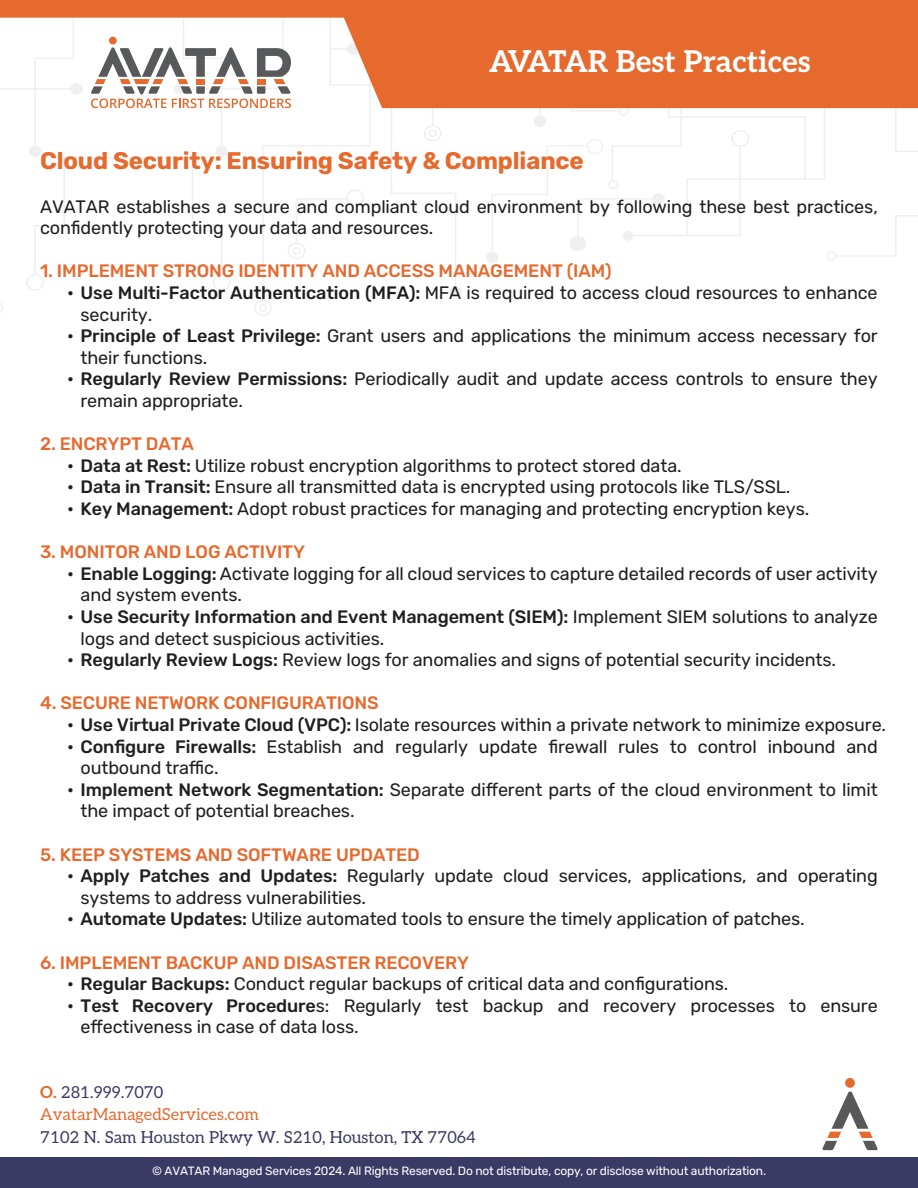
<style>
.page{position:relative;width:918px;height:1188px;background:#fff}
.page>*{position:absolute;margin:0;border:0;box-sizing:border-box;transform-origin:0 0}
.t1{font:700 30px "Aleo";color:#fff}
.t2{font:700 24px "Rubik";letter-spacing:-.005em;color:#e66a2e}
.t3{font:18px/21.6px "Rubik";letter-spacing:-.005em;color:#211e1e}
.t4{font:500 18px "Rubik";letter-spacing:-.005em;color:#e66a2e}
.t5{font:16.5px "Aleo";color:#3a3a65}
.t6{font:16.5px/22.5px "Aleo";color:#e66a2e}
.t7{font:12px "Rubik";letter-spacing:-.015em;color:#fff}
.s1{font-weight:500}
.s2{font-weight:700}
.s3{color:#3a3a65}
</style>
<div class="page">
<svg style="left:652px;top:108px;width:266px;height:152px"></svg>
<svg style="left:364px;top:108px;width:98px;height:189px"></svg>
<svg style="left:424px;top:108px;width:228px;height:144px"></svg>
<div style="left:570px;top:236px;width:16px;height:15px;background:#eeefef;border-radius:50%"></div>
<div style="left:623px;top:231px;width:10px;height:10px;background:#eeefef;border-radius:50%"></div>
<div style="left:534px;top:116px;width:12px;height:11px;background:#eeefef;border-radius:50%"></div>
<div style="left:486px;top:252px;width:13px;height:11px;background:#eeefef;border-radius:50%"></div>
<div style="left:652px;top:193px;width:13px;height:12px;background:#eeefef;border-radius:50%"></div>
<svg style="left:0;top:108px;width:364px;height:208px"></svg>
<svg style="left:0;top:0;width:918px;height:108px;fill:#e66a2e"></svg>
<div style="left:845px;top:1078px;width:10px;height:10px;background:#e66a2e;border-radius:50%"></div>
<svg style="left:822px;top:1092px;width:56px;height:58px"></svg>
<div style="left:0;top:1158px;width:918px;height:30px;background:#3a3a65"></div>
<h1 class="t1" style="left:489px;top:37px;width:323px">AVATAR Best Practices</h1>
<h2 class="t2" style="left:40px;top:147px;width:545px">Cloud Security: Ensuring Safety &amp; Compliance</h2>
<p class="t3" style="left:40px;top:196px;width:839px">AVATAR establishes a secure and compliant cloud environment by following these best practices, confidently protecting your data and resources.</p>
<p class="t4" style="left:40px;top:261px;width:573px">1. IMPLEMENT STRONG IDENTITY AND ACCESS MANAGEMENT (IAM)</p>
<p class="t3" style="left:81px;top:282px;width:799px;text-indent:-14px"><span class="s1">• Use Multi-Factor Authentication (MFA):</span> MFA is required to access cloud resources to enhance security.</p>
<p class="t3" style="left:81px;top:326px;width:799px;text-indent:-14px"><span class="s1">• Principle of Least Privilege:</span> Grant users and applications the minimum access necessary for their functions.</p>
<p class="t3" style="left:81px;top:369px;width:799px;text-indent:-14px"><span class="s1">• Regularly Review Permissions:</span> Periodically audit and update access controls to ensure they remain appropriate.</p>
<p class="t4" style="left:40px;top:434px;width:155px">2. ENCRYPT DATA</p>
<p class="t3" style="left:67px;top:455px;width:616px"><span class="s1">• Data at Rest:</span> Utilize robust encryption algorithms to protect stored data.</p>
<p class="t3" style="left:67px;top:477px;width:725px"><span class="s1">• Data in Transit:</span> Ensure all transmitted data is encrypted using protocols like TLS/SSL.</p>
<p class="t3" style="left:67px;top:498px;width:744px"><span class="s1">• Key Management:</span> Adopt robust practices for managing and protecting encryption keys.</p>
<p class="t4" style="left:40px;top:542px;width:266px">3. MONITOR AND LOG ACTIVITY</p>
<p class="t3" style="left:81px;top:563px;width:799px;text-indent:-14px"><span class="s1">• Enable Logging:</span> Activate logging for all cloud services to capture detailed records of user activity and system events.</p>
<p class="t3" style="left:81px;top:606px;width:799px;text-indent:-14px"><span class="s1">• Use Security Information and Event Management (SIEM):</span> Implement SIEM solutions to analyze logs and detect suspicious activities.</p>
<p class="t3" style="left:67px;top:650px;width:771px"><span class="s1">• Regularly Review Logs:</span> Review logs for anomalies and signs of potential security incidents.</p>
<p class="t4" style="left:40px;top:693px;width:340px">4. SECURE NETWORK CONFIGURATIONS</p>
<p class="t3" style="left:67px;top:714px;width:821px"><span class="s1">• Use Virtual Private Cloud (VPC):</span> Isolate resources within a private network to minimize exposure.</p>
<p class="t3" style="left:81px;top:736px;width:799px;text-indent:-14px"><span class="s1">• Configure Firewalls:</span> Establish and regularly update firewall rules to control inbound and outbound traffic.</p>
<p class="t3" style="left:81px;top:779px;width:799px;text-indent:-14px"><span class="s1">• Implement Network Segmentation:</span> Separate different parts of the cloud environment to limit the impact of potential breaches.</p>
<p class="t4" style="left:40px;top:844px;width:381px">5. KEEP SYSTEMS AND SOFTWARE UPDATED</p>
<p class="t3" style="left:81px;top:866px;width:799px;text-indent:-14px"><span class="s1">• Apply Patches and Updates:</span> Regularly update cloud services, applications, and operating systems to address vulnerabilities.</p>
<p class="t3" style="left:67px;top:909px;width:739px"><span class="s1">• Automate Updates:</span> Utilize automated tools to ensure the timely application of patches.</p>
<p class="t4" style="left:40px;top:952px;width:430px">6. IMPLEMENT BACKUP AND DISASTER RECOVERY</p>
<p class="t3" style="left:67px;top:974px;width:663px"><span class="s1">• Regular Backups:</span> Conduct regular backups of critical data and configurations.</p>
<p class="t3" style="left:81px;top:995px;width:799px;text-indent:-14px"><span class="s1">• Test Recovery Procedure</span>s: Regularly test backup and recovery processes to ensure effectiveness in case of data loss.</p>
<p class="t6" style="left:40px;top:1080px;width:220px"><span class="s2">O.</span> <span class="s3">281.999.7070<br></span>AvatarManagedServices.com</p>
<p class="t5" style="left:40px;top:1124px;width:437px">7102 N. Sam Houston Pkwy W. S210, Houston, TX 77064</p>
<p class="t7" style="left:152px;top:1164px;width:615px">© AVATAR Managed Services 2024. All Rights Reserved. Do not distribute, copy, or disclose without authorization.</p>
</div>
